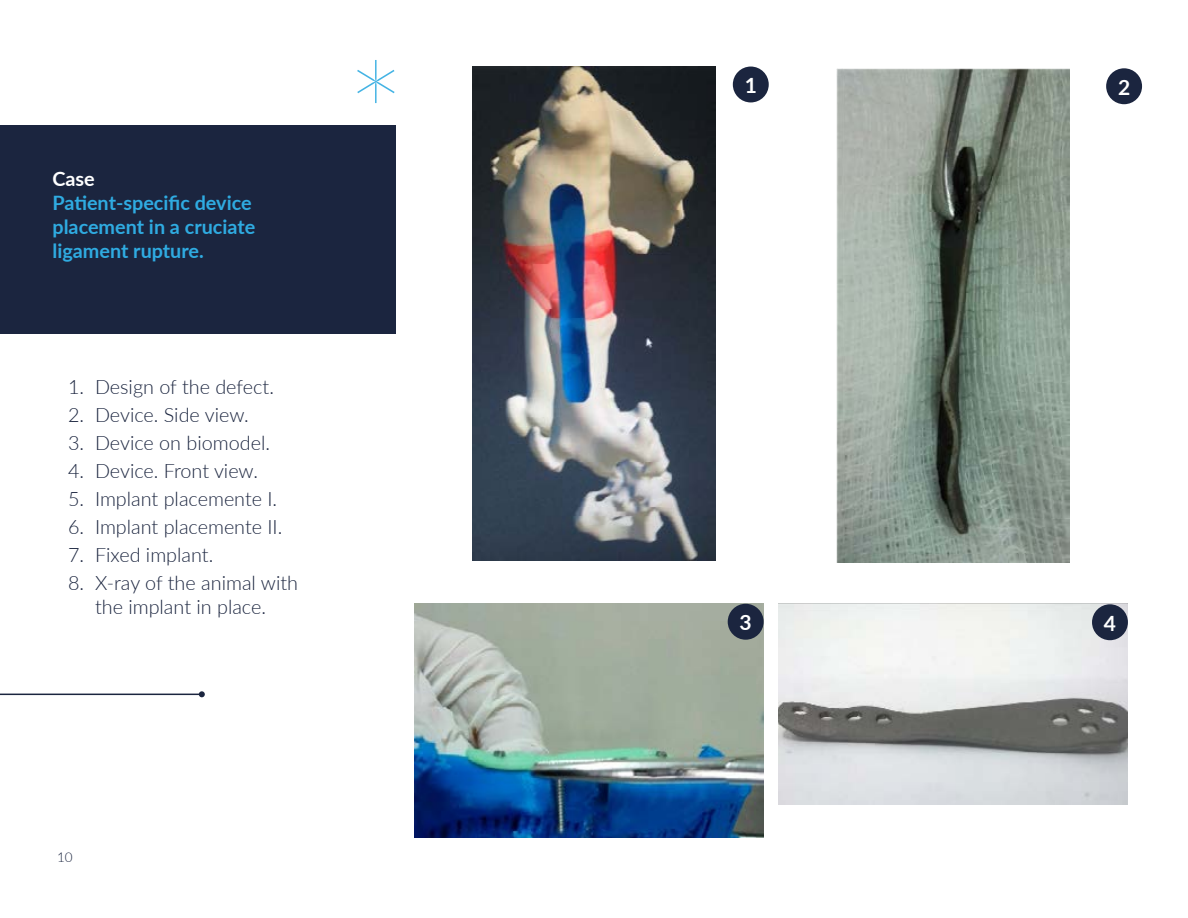
<style>
.page{position:relative;width:1188px;height:918px;background:#fff}
.page>*{position:absolute;margin:0;border:0;box-sizing:border-box;transform-origin:0 0}
.t1{font:700 21px "Lato";color:#fff}
.t2{font:300 19.8px/23.7px "Lato";color:#1b253f;text-align:center}
.t3{font:700 19.8px/23.7px "Lato";color:#2fabe1}
.t4{font:700 19.8px "Lato";color:#fff}
.t5{font:300 13.5px "Lato";color:#1b253f}
</style>
<div class="page">
<div style="left:0;top:126px;width:395px;height:208px;background:#1b253f"></div>
<svg style="left:357px;top:60px;width:38px;height:43px"></svg>
<img style="left:473px;top:67px;width:242px;height:494px">
<div style="left:733px;top:67px;width:36px;height:35px;background:#1b253f;border-radius:50%"></div>
<hr style="left:0;top:694px;width:202px;height:1px;background:#1b253f">
<svg style="left:199px;top:691px;width:6px;height:6px"></svg>
<img style="left:837px;top:68px;width:233px;height:494px">
<img style="left:414px;top:604px;width:350px;height:233px">
<img style="left:778px;top:604px;width:350px;height:200px">
<div style="left:1106px;top:68px;width:36px;height:36px;background:#1b253f;border-radius:50%"></div>
<div style="left:728px;top:604px;width:36px;height:36px;background:#1b253f;border-radius:50%"></div>
<div style="left:1092px;top:604px;width:36px;height:36px;background:#1b253f;border-radius:50%"></div>
<p class="t4" style="left:52px;top:165px;width:44px">Case</p>
<p class="t3" style="left:52px;top:190px;width:204px">Patient-specific device placement in a cruciate ligament rupture.</p>
<p class="t2" style="left:68px;top:374px;width:207px">1. Design of the defect.</p>
<p class="t2" style="left:68px;top:402px;width:182px">2. Device. Side view.</p>
<p class="t2" style="left:68px;top:430px;width:204px">3. Device on biomodel.</p>
<p class="t2" style="left:68px;top:458px;width:191px">4. Device. Front view.</p>
<p class="t2" style="left:68px;top:486px;width:211px">5. Implant placemente I.</p>
<p class="t2" style="left:68px;top:514px;width:216px">6. Implant placemente II.</p>
<p class="t2" style="left:68px;top:542px;width:147px">7. Fixed implant.</p>
<p class="t2" style="left:68px;top:570px;width:232px">8. X-ray of the animal with the implant in place.</p>
<p class="t5" style="left:57px;top:848px;width:17px">10</p>
<p class="t1" style="left:745px;top:70px;width:14px">1</p>
<p class="t1" style="left:1118px;top:72px;width:14px">2</p>
<p class="t1" style="left:740px;top:607px;width:14px">3</p>
<p class="t1" style="left:1104px;top:608px;width:14px">4</p>
</div>
